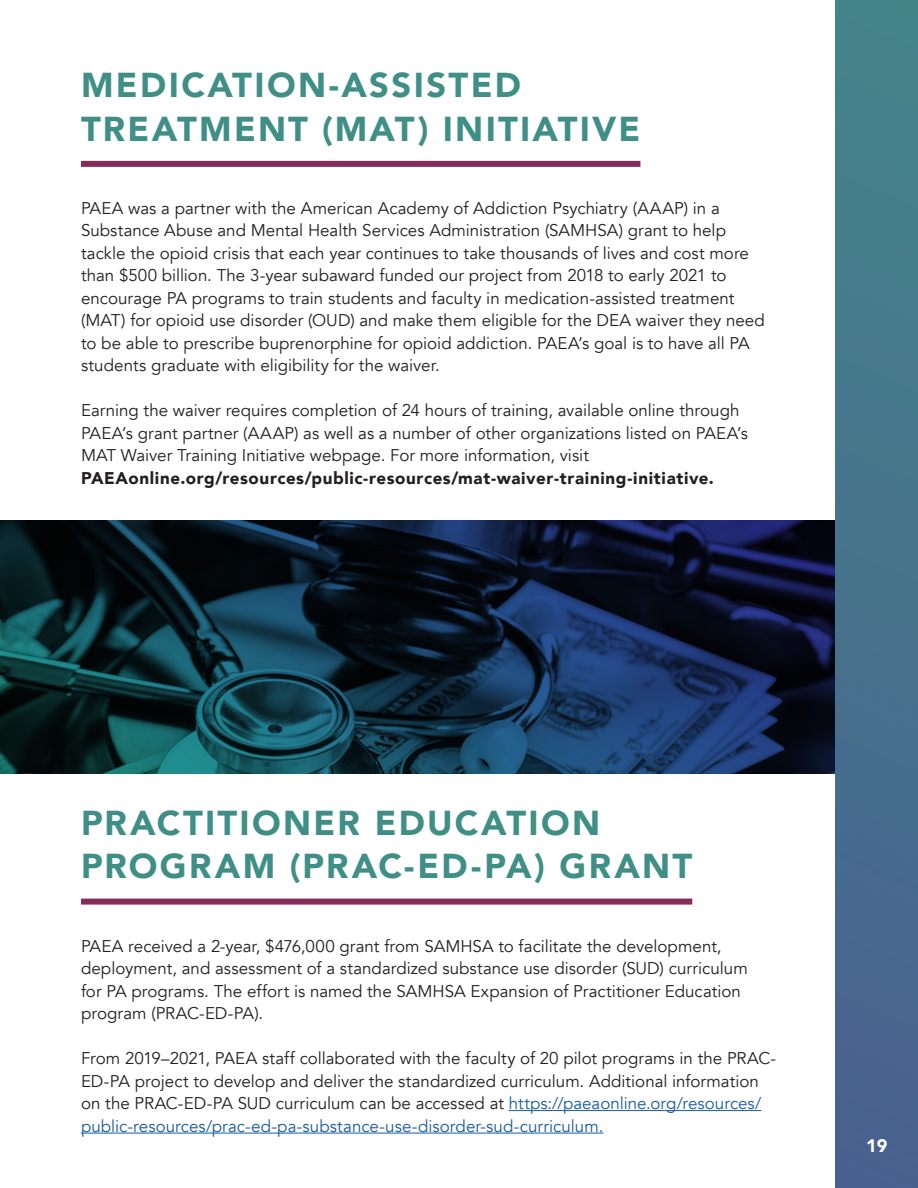
<style>
.page{position:relative;width:918px;height:1188px;background:#fff}
.page>*{position:absolute;margin:0;border:0;box-sizing:border-box;transform-origin:0 0}
.Main_Head_with_red_r{font:900 34.5px/43.5px "Avenir";letter-spacing:.065em;color:#408f87}
.t1{font:900 18px "Avenir";color:#fff}
.Body_Text_0_Tracking{font:16.95px/22.5px "Avenir";color:#231f20}
.Body_Text_30_Trackin{font:900 16.95px "Avenir";letter-spacing:.04em;color:#231f20}
.s1{color:#175d9e}
</style>
<div class="page">
<hr style="left:509px;top:1110px;width:252px;height:1px;background:#175d9e">
<hr style="left:81px;top:1133px;width:522px;height:1px;background:#175d9e">
<img style="left:0;top:521px;width:836px;height:253px">
<div style="left:81px;top:161px;width:559px;height:6px;background:#872b5c"></div>
<div style="left:81px;top:899px;width:611px;height:6px;background:#872b5c"></div>
<div style="left:836px;top:0;width:82px;height:1188px;background:linear-gradient(to bottom,#44858a,#49608f)"></div>
<p class="Main_Head_with_red_r" style="left:81px;top:62px;width:442px">MEDICATION-ASSISTED</p>
<p class="Main_Head_with_red_r" style="left:81px;top:106px;width:561px">TREATMENT (MAT) INITIATIVE</p>
<p class="Body_Text_0_Tracking" style="left:81px;top:197px;width:685px">PAEA was a partner with the American Academy of Addiction Psychiatry (AAAP) in a Substance Abuse and Mental Health Services Administration (SAMHSA) grant to help tackle the opioid crisis that each year continues to take thousands of lives and cost more than $500 billion. The 3-year subaward funded our project from 2018 to early 2021 to encourage PA programs to train students and faculty in medication-assisted treatment (MAT) for opioid use disorder (OUD) and make them eligible for the DEA waiver they need to be able to prescribe buprenorphine for opioid addiction. PAEA’s goal is to have all PA students graduate with eligibility for the waiver.</p>
<p class="Body_Text_0_Tracking" style="left:81px;top:399px;width:669px">Earning the waiver requires completion of 24 hours of training, available online through<br>PAEA’s grant partner (AAAP) as well as a number of other organizations listed on PAEA’s<br>MAT Waiver Training Initiative webpage. For more information, visit</p>
<p class="Body_Text_30_Trackin" style="left:81px;top:463px;width:634px">PAEAonline.org/resources/public-resources/mat-waiver-training-initiative.</p>
<p class="Main_Head_with_red_r" style="left:81px;top:800px;width:613px">PRACTITIONER EDUCATION<br>PROGRAM (PRAC-ED-PA) GRANT</p>
<p class="Body_Text_0_Tracking" style="left:81px;top:935px;width:668px">PAEA received a 2-year, $476,000 grant from SAMHSA to facilitate the development, deployment, and assessment of a standardized substance use disorder (SUD) curriculum for PA programs. The effort is named the SAMHSA Expansion of Practitioner Education program (PRAC-ED-PA).</p>
<p class="Body_Text_0_Tracking" style="left:81px;top:1048px;width:697px">From 2019–2021, PAEA staff collaborated with the faculty of 20 pilot programs in the PRAC-ED-PA project to develop and deliver the standardized curriculum. Additional information on the PRAC-ED-PA SUD curriculum can be accessed at <span class="s1">https://paeaonline.org/resources/ public-resources/prac-ed-pa-substance-use-disorder-sud-curriculum.</span></p>
<p class="t1" style="left:866px;top:1131px;width:23px">19</p>
</div>
